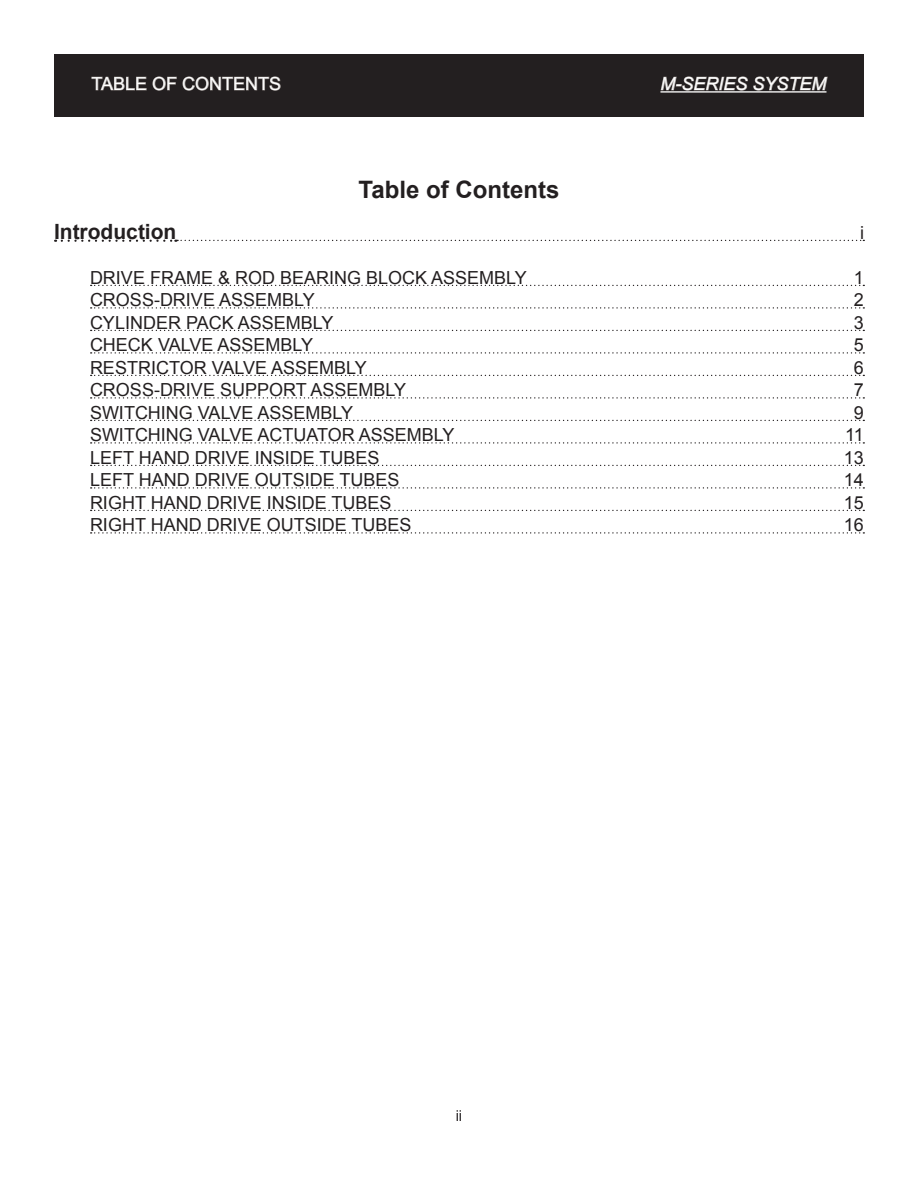
<style>
.page{position:relative;width:918px;height:1188px;background:#fff}
.page>*{position:absolute;margin:0;border:0;box-sizing:border-box;transform-origin:0 0}
.t1{font:700 24px "Arial";color:#231f20}
.t2{font:700 21px "Arial";color:#231f20}
.t3{font:18px "Arial";color:#231f20}
.COVER_PAGE{font:18px "Arial";color:#fff}
.t4{font:italic 18px "Arial";color:#fff}
.t5{font:15px "Arial";color:#231f20}
</style>
<div class="page">
<div style="left:55px;top:55px;width:808px;height:61px;background:#231f20"></div>
<hr style="left:660px;top:91px;width:167px;height:2px;background:#fff">
<svg style="left:661px;top:76px;width:167px;height:15px"></svg>
<div style="left:54px;top:54px;width:810px;height:63px;border:2px solid #231f20"></div>
<svg style="left:62px;top:240px;width:802px;height:2px"></svg>
<svg style="left:91px;top:285px;width:773px;height:1px"></svg>
<svg style="left:91px;top:307px;width:773px;height:2px"></svg>
<svg style="left:91px;top:330px;width:773px;height:1px"></svg>
<svg style="left:91px;top:352px;width:773px;height:2px"></svg>
<svg style="left:91px;top:375px;width:773px;height:1px"></svg>
<svg style="left:91px;top:397px;width:773px;height:2px"></svg>
<svg style="left:91px;top:420px;width:773px;height:1px"></svg>
<svg style="left:91px;top:442px;width:773px;height:2px"></svg>
<svg style="left:91px;top:465px;width:773px;height:1px"></svg>
<svg style="left:91px;top:487px;width:773px;height:2px"></svg>
<svg style="left:91px;top:510px;width:773px;height:1px"></svg>
<svg style="left:91px;top:532px;width:773px;height:2px"></svg>
<svg style="left:91px;top:76px;width:190px;height:15px"></svg>
<div style="left:54px;top:54px;width:405px;height:63px;border:2px solid #231f20"></div>
<p class="COVER_PAGE" style="left:92px;top:72px;width:191px">TABLE OF CONTENTS</p>
<p class="t1" style="left:359px;top:174px;width:202px">Table of Contents</p>
<p class="t4" style="left:660px;top:72px;width:168px">M-SERIES SYSTEM</p>
<p class="t2" style="left:54px;top:217px;width:124px">Introduction</p>
<p class="t3" style="left:860px;top:220px;width:5px">i</p>
<p class="t3" style="left:90px;top:265px;width:438px">DRIVE FRAME &amp; ROD BEARING BLOCK ASSEMBLY</p>
<p class="t3" style="left:854px;top:265px;width:12px">1</p>
<p class="t3" style="left:90px;top:288px;width:226px">CROSS-DRIVE ASSEMBLY</p>
<p class="t3" style="left:854px;top:288px;width:12px">2</p>
<p class="t3" style="left:90px;top:310px;width:245px">CYLINDER PACK ASSEMBLY</p>
<p class="t3" style="left:854px;top:310px;width:12px">3</p>
<p class="t3" style="left:90px;top:333px;width:225px">CHECK VALVE ASSEMBLY</p>
<p class="t3" style="left:854px;top:333px;width:12px">5</p>
<p class="t3" style="left:90px;top:355px;width:278px">RESTRICTOR VALVE ASSEMBLY</p>
<p class="t3" style="left:854px;top:355px;width:12px">6</p>
<p class="t3" style="left:90px;top:378px;width:318px">CROSS-DRIVE SUPPORT ASSEMBLY</p>
<p class="t3" style="left:854px;top:378px;width:12px">7</p>
<p class="t3" style="left:90px;top:400px;width:265px">SWITCHING VALVE ASSEMBLY</p>
<p class="t3" style="left:854px;top:400px;width:12px">9</p>
<p class="t3" style="left:90px;top:423px;width:366px">SWITCHING VALVE ACTUATOR ASSEMBLY</p>
<p class="t3" style="left:845px;top:423px;width:20px">11</p>
<p class="t3" style="left:90px;top:445px;width:291px">LEFT HAND DRIVE INSIDE TUBES</p>
<p class="t3" style="left:844px;top:445px;width:22px">13</p>
<p class="t3" style="left:90px;top:468px;width:311px">LEFT HAND DRIVE OUTSIDE TUBES</p>
<p class="t3" style="left:844px;top:468px;width:22px">14</p>
<p class="t3" style="left:90px;top:490px;width:303px">RIGHT HAND DRIVE INSIDE TUBES</p>
<p class="t3" style="left:844px;top:490px;width:22px">15</p>
<p class="t3" style="left:90px;top:513px;width:323px">RIGHT HAND DRIVE OUTSIDE TUBES</p>
<p class="t3" style="left:844px;top:513px;width:22px">16</p>
<p class="t5" style="left:456px;top:1106px;width:8px">ii</p>
</div>
